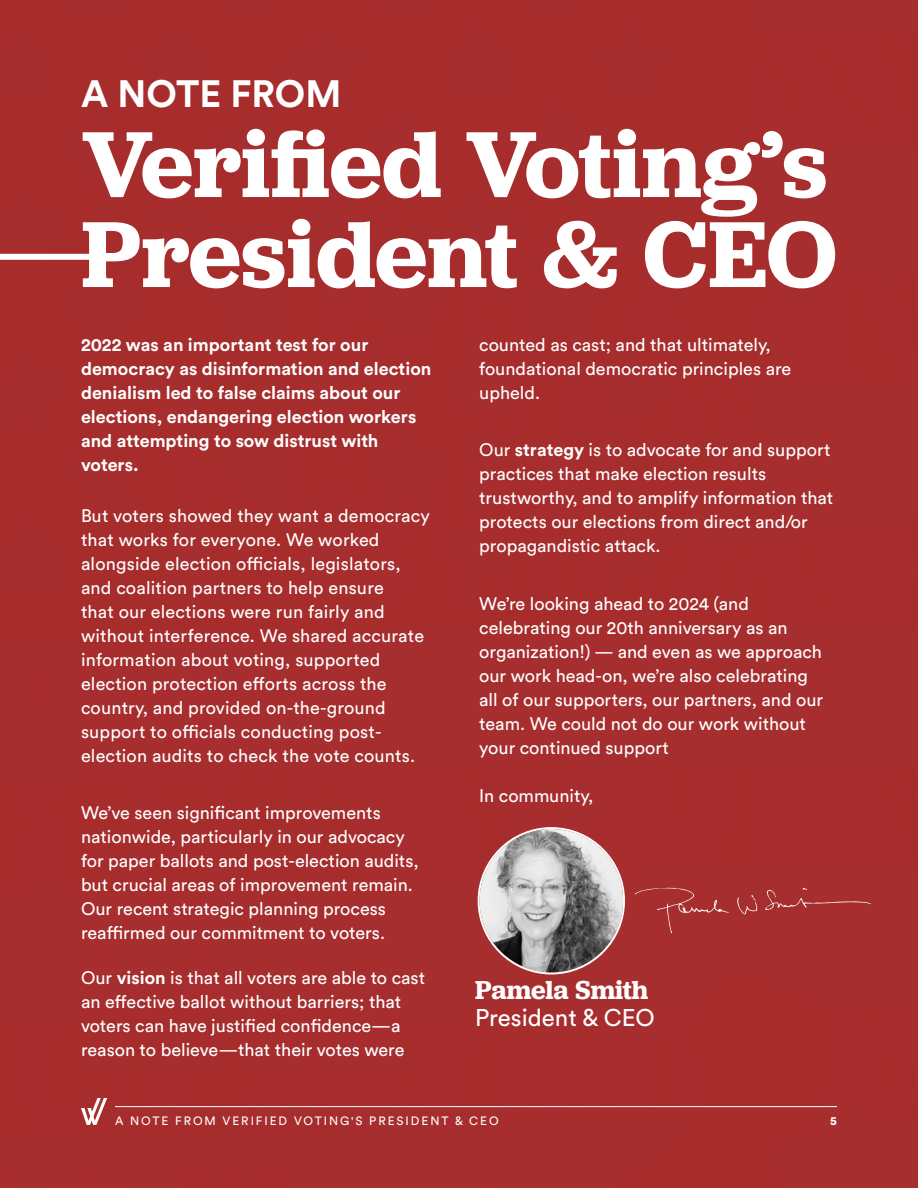
<style>
.page{position:relative;width:918px;height:1188px;background:#a72d2d}
.page>*{position:absolute;margin:0;border:0;box-sizing:border-box;transform-origin:0 0}
.t1{font:600 97.5px/90px "Jubilat";color:#fff}
.t2{font:700 37.8px "Circular Std";color:#fff}
.t3{font:600 27px "Jubilat";letter-spacing:-.005em;color:#fff}
.t4{font:24px "Circular Std";color:#fff}
.t5{font:18px/24px "Circular Std";color:#fff}
.t6{font:700 18px/24px "Circular Std";color:#fff}
.t7{font:12px "Circular Std";letter-spacing:.16em;color:#fff}
.t8{font:900 12px "Circular Std";color:#fff}
.s1{font-weight:700}
</style>
<div class="page">
<div style="left:0;top:254px;width:112px;height:6px;background:#fff"></div>
<hr style="left:115px;top:1106px;width:722px;height:1px;background:#fff">
<svg style="left:81px;top:1098px;width:26px;height:27px"></svg>
<img style="left:480px;top:829px;width:143px;height:144px;border-radius:72px">
<svg style="left:737px;top:895px;width:20px;height:20px"></svg>
<svg style="left:765px;top:888px;width:107px;height:22px"></svg>
<svg style="left:635px;top:888px;width:94px;height:45px"></svg>
<h2 class="t2" style="left:81px;top:69px;width:262px">A NOTE FROM</h2>
<h1 class="t1" style="left:81px;top:118px;width:758px">Verified Voting’s<br>President &amp; CEO</h1>
<p class="t6" style="left:81px;top:332px;width:352px">2022 was an important test for our democracy as disinformation and election denialism led to false claims about our elections, endangering election workers and attempting to sow distrust with voters.</p>
<p class="t5" style="left:81px;top:503px;width:350px">But voters showed they want a democracy that works for everyone. We worked alongside election officials, legislators, and coalition partners to help ensure<br>that our elections were run fairly and without interference. We shared accurate information about voting, supported election protection efforts across the country, and provided on-the-ground support to officials conducting post&shy;election audits to check the vote counts.</p>
<p class="t5" style="left:81px;top:801px;width:339px">We’ve seen significant improvements nationwide, particularly in our advocacy for paper ballots and post-election audits, but crucial areas of improvement remain.<br>Our recent strategic planning process reaffirmed our commitment to voters.</p>
<p class="t5" style="left:81px;top:965px;width:346px">Our <span class="s1">vision</span> is that all voters are able to cast an effective ballot without barriers; that voters can have justified confidence—a reason to believe—that their votes were</p>
<p class="t5" style="left:479px;top:332px;width:314px">counted as cast; and that ultimately, foundational democratic principles are upheld.</p>
<p class="t5" style="left:479px;top:438px;width:356px">Our <span class="s1">strategy</span> is to advocate for and support practices that make election results trustworthy, and to amplify information that protects our elections from direct and/or propagandistic attack.</p>
<p class="t5" style="left:479px;top:592px;width:345px">We’re looking ahead to 2024 (and celebrating our 20th anniversary as an organization!) — and even as we approach our work head-on, we’re also celebrating all of our supporters, our partners, and our team. We could not do our work without your continued support</p>
<p class="t5" style="left:479px;top:783px;width:116px">In community,</p>
<h3 class="t3" style="left:475px;top:973px;width:175px">Pamela Smith</h3>
<h3 class="t4" style="left:475px;top:1003px;width:181px">President &amp; CEO</h3>
<p class="t7" style="left:115px;top:1113px;width:385px">A NOTE FROM VERIFIED VOTING'S PRESIDENT &amp; CEO</p>
<p class="t8" style="left:830px;top:1113px;width:8px">5</p>
</div>
